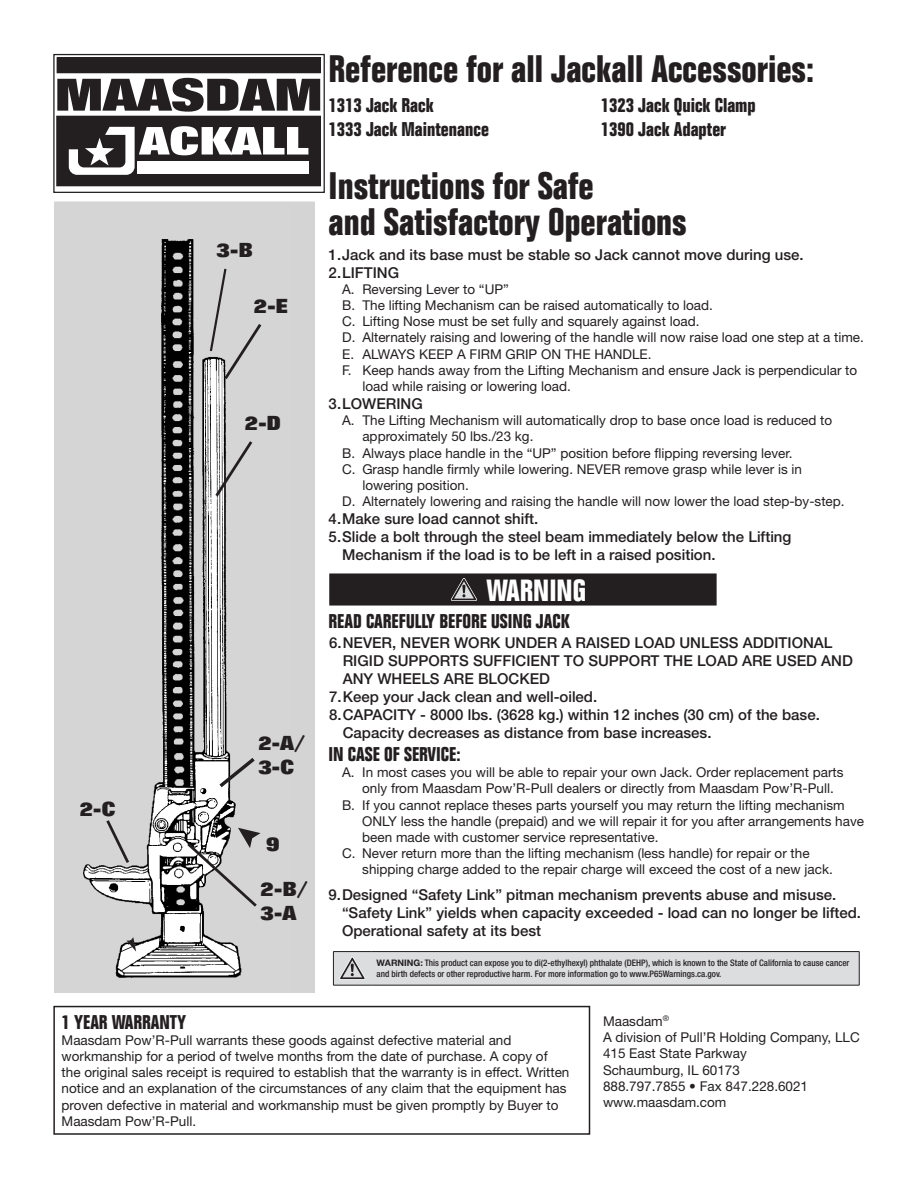
<style>
.page{position:relative;width:918px;height:1188px;background:#fff}
.page>*{position:absolute;margin:0;border:0;box-sizing:border-box;transform-origin:0 0}
.Header_Span_All{font:700 condensed 37.5px/36px "Folio";color:#231f20}
.Subheader{font:700 condensed 30px "Folio";color:#fff}
.t1{font:800 19.8px/23.9px "Folio BT";color:#231f20}
.Subheader_split{font:700 condensed 19.5px "Folio";color:#231f20}
.Subheader-2{font:700 condensed 19.5px "Folio";color:#231f20}
.t2{font:500 15px/18px "Helvetica Neue LT Pro";color:#231f20}
.smaller_body{font:13.5px/16.2px "Helvetica Neue LT Pro";color:#231f20}
.THD_-_Warning_Cautio{font:500 condensed 9px/10.8px "Helvetica Neue LT Pro";color:#231f20}
.s1{font-weight:700;font-stretch:normal}
</style>
<div class="page">
<img style="left:55px;top:203px;width:260px;height:789px">
<svg style="left:216px;top:754px;width:42px;height:37px"></svg>
<svg style="left:208px;top:266px;width:56px;height:116px;background:#c9c9c9"></svg>
<svg style="left:213px;top:438px;width:42px;height:62px;background:#c1c0c0"></svg>
<svg style="left:104px;top:817px;width:28px;height:49px"></svg>
<svg style="left:127px;top:937px;width:9px;height:15px"></svg>
<svg style="left:184px;top:828px;width:77px;height:82px"></svg>
<div style="left:53px;top:1006px;width:537px;height:129px;border:2px solid #231f20"></div>
<hr style="left:333px;top:951px;width:38px;height:1px;background:#231f20">
<hr style="left:371px;top:951px;width:488px;height:1px;background:#231f20">
<hr style="left:859px;top:952px;width:1px;height:33px;background:#231f20">
<hr style="left:333px;top:985px;width:38px;height:1px;background:#231f20">
<hr style="left:371px;top:985px;width:488px;height:1px;background:#231f20">
<svg style="left:333px;top:952px;width:526px;height:33px;background:#d7d8da"></svg>
<div style="left:330px;top:574px;width:386px;height:31px;background:#231f20"></div>
<div style="left:329px;top:573px;width:388px;height:33px;border:2px solid #231f20"></div>
<svg style="left:451px;top:578px;width:26px;height:23px"></svg>
<svg style="left:56px;top:57px;width:265px;height:130px"></svg>
<div style="left:53px;top:54px;width:272px;height:139px;border:1px solid #231f20"></div>
<svg style="left:57px;top:78px;width:263px;height:34px"></svg>
<div style="left:57px;top:58px;width:263px;height:15px;background:#231f20"></div>
<div style="left:57px;top:116px;width:263px;height:70px;background:#231f20"></div>
<div style="left:56px;top:116px;width:265px;height:70px;border:1px solid #231f20"></div>
<svg style="left:69px;top:126px;width:239px;height:49px"></svg>
<div style="left:57px;top:57px;width:264px;height:16px;border:1px solid #231f20"></div>
<h3 class="t1" style="left:79px;top:797px;width:38px">2-C</h3>
<h3 class="t1" style="left:216px;top:238px;width:38px">3-B</h3>
<h3 class="t1" style="left:253px;top:294px;width:37px">2-E</h3>
<h3 class="t1" style="left:244px;top:411px;width:38px">2-D</h3>
<h3 class="t1" style="left:258px;top:731px;width:49px">2-A/<br>3-C</h3>
<h3 class="t1" style="left:266px;top:832px;width:15px">9</h3>
<h3 class="t1" style="left:260px;top:877px;width:49px">2-B/<br>3-A</h3>
<p class="Header_Span_All" style="left:329px;top:52px;width:487px">Reference for all Jackall Accessories:</p>
<p class="Subheader_split" style="left:329px;top:95px;width:107px">1313 Jack Rack</p>
<p class="Subheader_split" style="left:329px;top:118px;width:162px">1333 Jack Maintenance</p>
<p class="Subheader_split" style="left:601px;top:95px;width:157px">1323 Jack Quick Clamp</p>
<p class="Subheader_split" style="left:601px;top:118px;width:127px">1390 Jack Adapter</p>
<p class="Header_Span_All" style="left:329px;top:168px;width:360px">Instructions for Safe<br>and Satisfactory Operations</p>
<p class="t2" style="left:329px;top:245px;width:477px">1.Jack and its base must be stable so Jack cannot move during use.</p>
<p class="t2" style="left:329px;top:263px;width:72px">2.LIFTING</p>
<p class="smaller_body" style="left:342px;top:280px;width:168px">A. Reversing Lever to “UP”</p>
<p class="smaller_body" style="left:342px;top:297px;width:372px">B. The lifting Mechanism can be raised automatically to load.</p>
<p class="smaller_body" style="left:342px;top:313px;width:359px">C. Lifting Nose must be set fully and squarely against load.</p>
<p class="smaller_body" style="left:342px;top:329px;width:523px">D. Alternately raising and lowering of the handle will now raise load one step at a time.</p>
<p class="smaller_body" style="left:342px;top:345px;width:311px">E. ALWAYS KEEP A FIRM GRIP ON THE HANDLE.</p>
<p class="smaller_body" style="left:362px;top:361px;width:496px;text-indent:-20px">F. Keep hands away from the Lifting Mechanism and ensure Jack is perpendicular to load while raising or lowering load.</p>
<p class="t2" style="left:329px;top:394px;width:96px">3.LOWERING</p>
<p class="smaller_body" style="left:362px;top:412px;width:471px;text-indent:-20px">A. The Lifting Mechanism will automatically drop to base once load is reduced to approximately 50 lbs./23 kg.</p>
<p class="smaller_body" style="left:342px;top:444px;width:452px">B. Always place handle in the “UP” position before flipping reversing lever.</p>
<p class="smaller_body" style="left:362px;top:460px;width:441px;text-indent:-20px">C. Grasp handle firmly while lowering. NEVER remove grasp while lever is in lowering position.</p>
<p class="smaller_body" style="left:342px;top:493px;width:504px">D. Alternately lowering and raising the handle will now lower the load step-by-step.</p>
<p class="t2" style="left:329px;top:510px;width:211px">4.Make sure load cannot shift.</p>
<p class="t2" style="left:342px;top:528px;width:451px;text-indent:-14px">5.Slide a bolt through the steel beam immediately below the Lifting<br>Mechanism if the load is to be left in a raised position.</p>
<p class="Subheader" style="left:487px;top:574px;width:101px">WARNING</p>
<p class="Subheader-2" style="left:329px;top:610px;width:243px">READ CAREFULLY BEFORE USING JACK</p>
<p class="t2" style="left:343px;top:634px;width:512px;text-indent:-14px">6.NEVER, NEVER WORK UNDER A RAISED LOAD UNLESS ADDITIONAL<br>RIGID SUPPORTS SUFFICIENT TO SUPPORT THE LOAD ARE USED AND<br>ANY WHEELS ARE BLOCKED</p>
<p class="t2" style="left:329px;top:688px;width:270px">7.Keep your Jack clean and well-oiled.</p>
<p class="t2" style="left:343px;top:706px;width:479px;text-indent:-14px">8.CAPACITY - 8000 lbs. (3628 kg.) within 12 inches (30 cm) of the base.<br>Capacity decreases as distance from base increases.</p>
<p class="Subheader-2" style="left:328px;top:743px;width:134px">IN CASE OF SERVICE:</p>
<p class="smaller_body" style="left:362px;top:764px;width:483px;text-indent:-20px">A. In most cases you will be able to repair your own Jack. Order replacement parts only from Maasdam Pow’R-Pull dealers or directly from Maasdam Pow’R-Pull.</p>
<p class="smaller_body" style="left:362px;top:796px;width:503px;text-indent:-20px">B. If you cannot replace theses parts yourself you may return the lifting mechanism<br>ONLY less the handle (prepaid) and we will repair it for you after arrangements have been made with customer service representative.</p>
<p class="smaller_body" style="left:362px;top:845px;width:472px;text-indent:-20px">C. Never return more than the lifting mechanism (less handle) for repair or the shipping charge added to the repair charge will exceed the cost of a new jack.</p>
<p class="t2" style="left:342px;top:886px;width:521px;text-indent:-14px">9.Designed “Safety Link” pitman mechanism prevents abuse and misuse. “Safety Link” yields when capacity exceeded - load can no longer be lifted.<br>Operational safety at its best</p>
<p class="THD_-_Warning_Cautio" style="left:377px;top:957px;width:474px"><span class="s1">WARNING:</span> This product can expose you to di(2-ethylhexyl) phthalate (DEHP), which is known to the State of California to cause cancer and birth defects or other reproductive harm. For more information go to www.P65Warnings.ca.gov.</p>
<p class="Subheader-2" style="left:62px;top:1011px;width:126px">1 YEAR WARRANTY</p>
<p class="smaller_body" style="left:62px;top:1032px;width:509px">Maasdam Pow’R-Pull warrants these goods against defective material and workmanship for a period of twelve months from the date of purchase. A copy of the original sales receipt is required to establish that the warranty is in effect. Written notice and an explanation of the circumstances of any claim that the equipment has proven defective in material and workmanship must be given promptly by Buyer to Maasdam Pow’R-Pull.</p>
<p class="smaller_body" style="left:603px;top:1013px;width:68px">Maasdam<sup>®</sup></p>
<p class="smaller_body" style="left:603px;top:1029px;width:258px">A division of Pull’R Holding Company, LLC</p>
<p class="smaller_body" style="left:603px;top:1045px;width:145px">415 East State Parkway</p>
<p class="smaller_body" style="left:603px;top:1061px;width:138px">Schaumburg, IL 60173</p>
<p class="smaller_body" style="left:603px;top:1078px;width:207px">888.797.7855 • Fax 847.228.6021</p>
<p class="smaller_body" style="left:603px;top:1094px;width:125px">www.maasdam.com</p>
</div>
